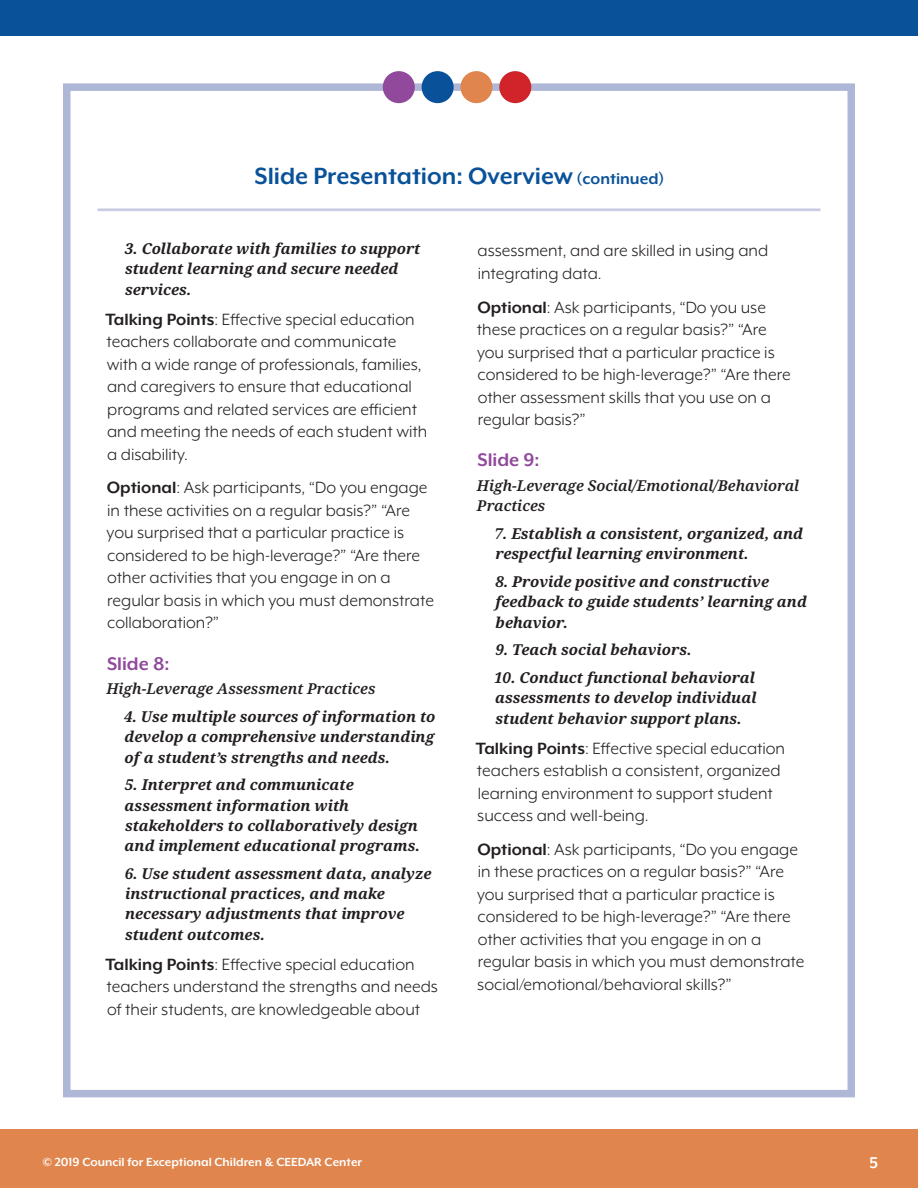
<style>
.page{position:relative;width:918px;height:1188px;background:#fff}
.page>*{position:absolute;margin:0;border:0;box-sizing:border-box;transform-origin:0 0}
.Full_Page_Box_Title{font:700 27px "Mr Eaves XL Mod OT";color:#09529a}
.Box_Heading_1{font:700 21px "Mr Eaves XL Mod OT";color:#90499b}
.Box_body_12_rih{font:18.75px/22.5px "Mr Eaves XL Mod OT";color:#231f20}
.t1{font:700 18px "Mr Eaves XL Mod OT";color:#fff}
.Box_body_italics_10{font:italic 700 15px/20.2px "Noto Serif";color:#221e1f}
.Box_body_italics_10-2{font:italic 600 15px/20.2px "Noto Serif";color:#231f20}
.t2{font:700 13.5px "Mr Eaves XL Mod OT";color:#fff}
.s1{font-size:18px}
.s2{font-weight:700}
</style>
<div class="page">
<div style="left:0;top:1130px;width:918px;height:58px;background:#e0854d"></div>
<div style="left:0;top:0;width:918px;height:36px;background:#09529a"></div>
<hr style="left:98px;top:208px;width:722px;height:3px;background:#c7cce3">
<div style="left:63px;top:83px;width:792px;height:1014px;border:8px solid #afb7d7"></div>
<div style="left:383px;top:71px;width:32px;height:32px;background:#90499b;border-radius:50%"></div>
<div style="left:422px;top:71px;width:32px;height:32px;background:#09529a;border-radius:50%"></div>
<div style="left:460px;top:71px;width:32px;height:32px;background:#e0854d;border-radius:50%"></div>
<div style="left:499px;top:71px;width:32px;height:32px;background:#d1232a;border-radius:50%"></div>
<p class="Full_Page_Box_Title" style="left:255px;top:163px;width:411px">Slide Presentation: Overview <span class="s1">(continued)</span></p>
<p class="Box_body_italics_10" style="left:125px;top:239px;width:297px">3. Collaborate with families to support student learning and secure needed services.</p>
<p class="Box_body_12_rih" style="left:105px;top:308px;width:323px"><span class="s2">Talking Points</span>: Effective special education teachers collaborate and communicate with a wide range of professionals, families, and caregivers to ensure that educational programs and related services are efficient and meeting the needs of each student with a disability.</p>
<p class="Box_body_12_rih" style="left:107px;top:477px;width:329px"><span class="s2">Optional</span>: Ask participants, “Do you engage in these activities on a regular basis?” “Are you surprised that a particular practice is considered to be high-leverage?” “Are there other activities that you engage in on a regular basis in which you must demonstrate collaboration?”</p>
<p class="Box_Heading_1" style="left:107px;top:653px;width:64px">Slide 8:</p>
<p class="Box_body_italics_10-2" style="left:106px;top:679px;width:271px">High-Leverage Assessment Practices</p>
<p class="Box_body_italics_10" style="left:124px;top:707px;width:313px;text-align:justify">4. Use multiple sources of information to develop a comprehensive understanding of a student’s strengths and needs.</p>
<p class="Box_body_italics_10" style="left:125px;top:775px;width:297px">5. Interpret and communicate assessment information with stakeholders to collaboratively design and implement educational programs.</p>
<p class="Box_body_italics_10" style="left:125px;top:864px;width:308px">6. Use student assessment data, analyze instructional practices, and make necessary adjustments that improve student outcomes.</p>
<p class="Box_body_12_rih" style="left:105px;top:953px;width:334px"><span class="s2">Talking Points</span>: Effective special education teachers understand the strengths and needs of their students, are knowledgeable about</p>
<p class="Box_body_12_rih" style="left:478px;top:240px;width:292px">assessment, and are skilled in using and integrating data.</p>
<p class="Box_body_12_rih" style="left:477px;top:296px;width:315px"><span class="s2">Optional</span>: Ask participants, “Do you use these practices on a regular basis?” “Are you surprised that a particular practice is considered to be high-leverage?” “Are there other assessment skills that you use on a regular basis?”</p>
<p class="Box_Heading_1" style="left:478px;top:450px;width:64px">Slide 9:</p>
<p class="Box_body_italics_10-2" style="left:477px;top:476px;width:324px">High-Leverage Social/Emotional/Behavioral<br>Practices</p>
<p class="Box_body_italics_10" style="left:495px;top:524px;width:310px">7. Establish a consistent, organized, and respectful learning environment.</p>
<p class="Box_body_italics_10" style="left:495px;top:572px;width:313px">8. Provide positive and constructive feedback to guide students’ learning and behavior.</p>
<p class="Box_body_italics_10" style="left:495px;top:640px;width:198px">9. Teach social behaviors.</p>
<p class="Box_body_italics_10" style="left:494px;top:668px;width:264px;text-align:justify">10. Conduct functional behavioral assessments to develop individual student behavior support plans.</p>
<p class="Box_body_12_rih" style="left:476px;top:737px;width:311px"><span class="s2">Talking Points</span>: Effective special education teachers establish a consistent, organized learning environment to support student success and well-being.</p>
<p class="Box_body_12_rih" style="left:477px;top:838px;width:329px"><span class="s2">Optional</span>: Ask participants, “Do you engage in these practices on a regular basis?” “Are you surprised that a particular practice is considered to be high-leverage?” “Are there other activities that you engage in on a regular basis in which you must demonstrate social/emotional/behavioral skills?”</p>
<p class="t2" style="left:43px;top:1155px;width:321px">© 2019 Council for Exceptional Children &amp; CEEDAR Center</p>
<p class="t1" style="left:869px;top:1154px;width:10px">5</p>
</div>
